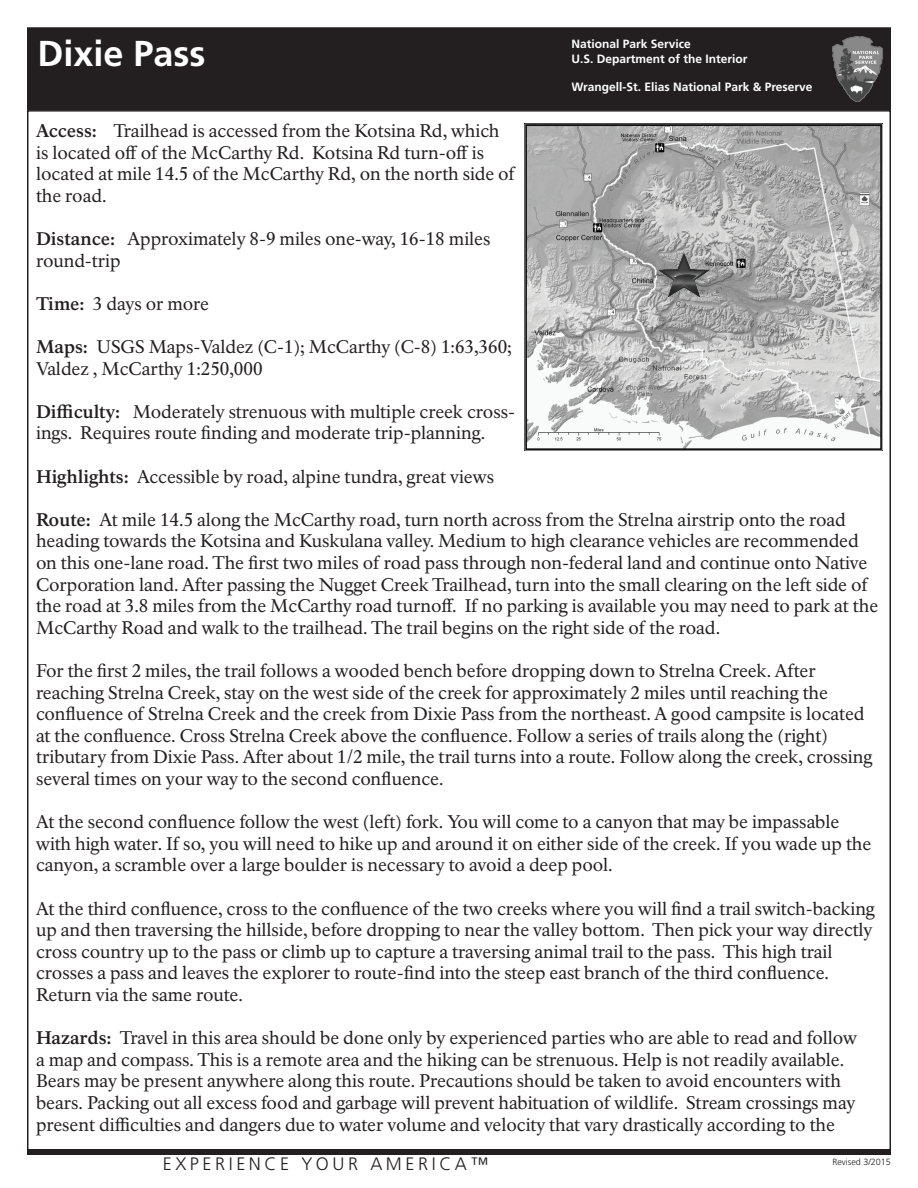
<style>
.page{position:relative;width:918px;height:1188px;background:#fff}
.page>*{position:absolute;margin:0;border:0;box-sizing:border-box;transform-origin:0 0}
.t1{font:700 36px "Frutiger LT Std";color:#fff}
.t2{font:18px/21.6px "NPS Rawlinson OT";letter-spacing:-.005em;color:#231f20}
.t3{font:300 18px "Frutiger LT Std";letter-spacing:.2em;color:#231f20}
.t4{font:700 12px/14.4px "Frutiger LT Std";color:#fff}
.t5{font:300 9px "Frutiger LT Std";color:#231f20}
.s1{font-weight:700}
</style>
<div class="page">
<div style="left:27px;top:1149px;width:864px;height:6px;background:#231f20"></div>
<div style="left:28px;top:28px;width:862px;height:81px;background:#231f20"></div>
<div style="left:27px;top:27px;width:864px;height:83px;border:2px solid #231f20"></div>
<img style="left:832px;top:36px;width:50px;height:65px">
<img style="left:525px;top:124px;width:357px;height:327px">
<img style="left:658px;top:250px;width:53px;height:53px">
<h1 class="t1" style="left:38px;top:32px;width:170px">Dixie Pass</h1>
<p class="t4" style="left:572px;top:37px;width:178px">National Park Service<br>U.S. Department of the Interior</p>
<p class="t4" style="left:572px;top:80px;width:242px">Wrangell-St. Elias National Park &amp; Preserve</p>
<p class="t2" style="left:36px;top:120px;width:480px"><span class="s1">Access:</span> Trailhead is accessed from the Kotsina Rd, which is located off of the McCarthy Rd. Kotsina Rd turn-off is located at mile 14.5 of the McCarthy Rd, on the north side of the road.</p>
<p class="t2" style="left:36px;top:228px;width:456px"><span class="s1">Distance:</span> Approximately 8-9 miles one-way, 16-18 miles round-trip</p>
<p class="t2" style="left:36px;top:293px;width:175px"><span class="s1">Time:</span> 3 days or more</p>
<p class="t2" style="left:36px;top:336px;width:477px"><span class="s1">Maps:</span> USGS Maps-Valdez (C-1); McCarthy (C-8) 1:63,360;<br>Valdez , McCarthy 1:250,000</p>
<p class="t2" style="left:36px;top:401px;width:481px"><span class="s1">Difficulty:</span> Moderately strenuous with multiple creek cross&shy;ings. Requires route finding and moderate trip-planning.</p>
<p class="t2" style="left:36px;top:466px;width:460px"><span class="s1">Highlights:</span> Accessible by road, alpine tundra, great views</p>
<p class="t2" style="left:36px;top:509px;width:844px"><span class="s1">Route:</span> At mile 14.5 along the McCarthy road, turn north across from the Strelna airstrip onto the road heading towards the Kotsina and Kuskulana valley. Medium to high clearance vehicles are recommended on this one-lane road. The first two miles of road pass through non-federal land and continue onto Native Corporation land. After passing the Nugget Creek Trailhead, turn into the small clearing on the left side of the road at 3.8 miles from the McCarthy road turnoff. If no parking is available you may need to park at the McCarthy Road and walk to the trailhead. The trail begins on the right side of the road.</p>
<p class="t2" style="left:36px;top:660px;width:838px">For the first 2 miles, the trail follows a wooded bench before dropping down to Strelna Creek. After reaching Strelna Creek, stay on the west side of the creek for approximately 2 miles until reaching the confluence of Strelna Creek and the creek from Dixie Pass from the northeast. A good campsite is located at the confluence. Cross Strelna Creek above the confluence. Follow a series of trails along the (right) tributary from Dixie Pass. After about 1/2 mile, the trail turns into a route. Follow along the creek, crossing several times on your way to the second confluence.</p>
<p class="t2" style="left:36px;top:811px;width:837px">At the second confluence follow the west (left) fork. You will come to a canyon that may be impassable with high water. If so, you will need to hike up and around it on either side of the creek. If you wade up the canyon, a scramble over a large boulder is necessary to avoid a deep pool.</p>
<p class="t2" style="left:36px;top:898px;width:840px">At the third confluence, cross to the confluence of the two creeks where you will find a trail switch-backing up and then traversing the hillside, before dropping to near the valley bottom. Then pick your way directly cross country up to the pass or climb up to capture a traversing animal trail to the pass. This high trail crosses a pass and leaves the explorer to route-find into the steep east branch of the third confluence.<br>Return via the same route.</p>
<p class="t2" style="left:36px;top:1027px;width:823px"><span class="s1">Hazards:</span> Travel in this area should be done only by experienced parties who are able to read and follow a map and compass. This is a remote area and the hiking can be strenuous. Help is not readily available.<br>Bears may be present anywhere along this route. Precautions should be taken to avoid encounters with bears. Packing out all excess food and garbage will prevent habituation of wildlife. Stream crossings may present difficulties and dangers due to water volume and velocity that vary drastically according to the</p>
<p class="t3" style="left:163px;top:1154px;width:327px">EXPERIENCE YOUR AMERICA™</p>
<p class="t5" style="left:832px;top:1157px;width:60px">Revised 3/2015</p>
</div>
